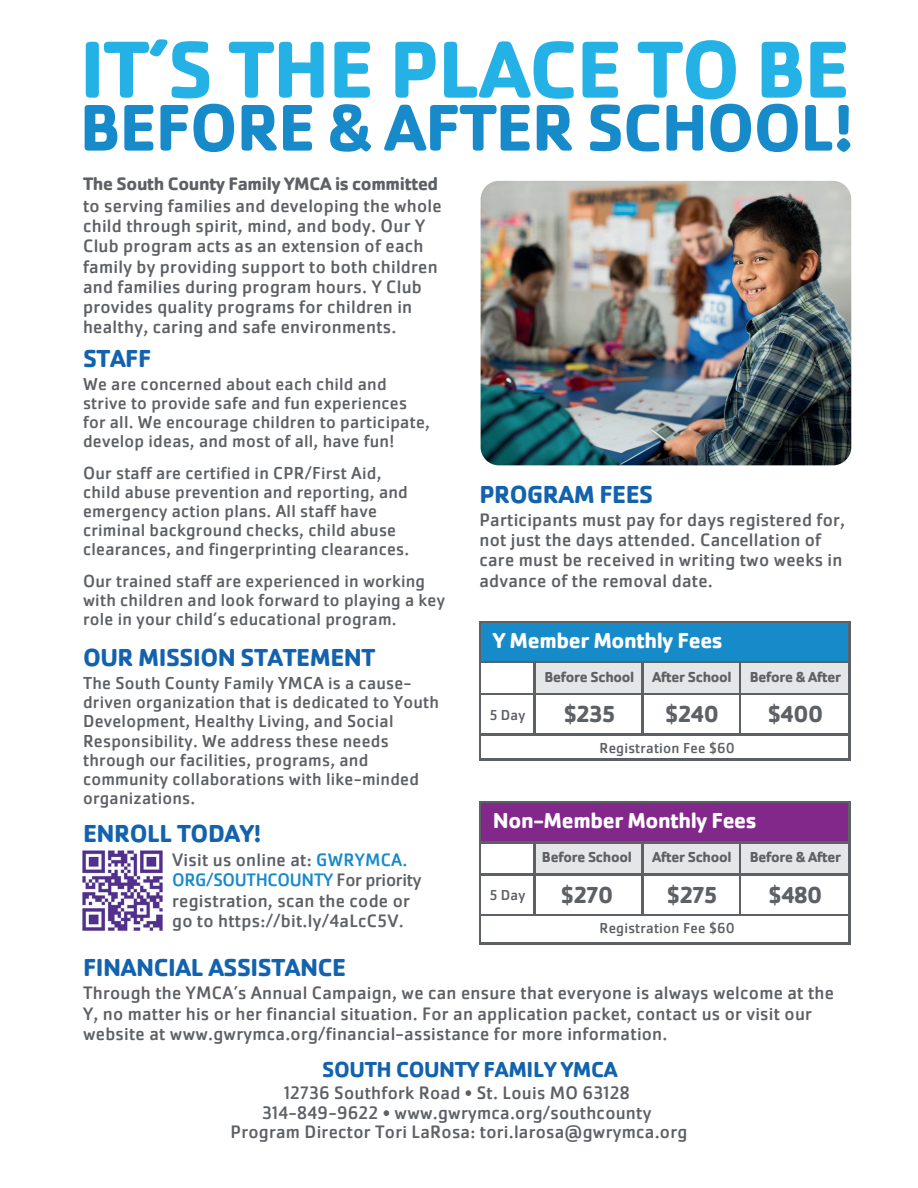
<style>
.page{position:relative;width:918px;height:1188px;background:#fff}
.page>*{position:absolute;margin:0;border:0;box-sizing:border-box;transform-origin:0 0}
.t1{font:700 83.7px "Cachet Pro";letter-spacing:-.015em;color:#24b2e6}
.t2{font:700 68.25px "Cachet Pro";letter-spacing:-.015em;color:#178aca}
.t3{font:700 25.5px "Cachet Pro";letter-spacing:-.015em;color:#1362ad}
.t4{font:700 24px "Cachet Pro";letter-spacing:-.015em;color:#5d6064}
.t5{font:700 22.5px "Cachet Pro";letter-spacing:-.015em;color:#fff}
.t6{font:700 22.5px "Cachet Pro";letter-spacing:-.015em;color:#1362ad}
.t7{font:18.75px/20.2px "Cachet Pro";letter-spacing:.015em;color:#5d6064}
.t8{font:700 18.75px "Cachet Pro";letter-spacing:-.015em;color:#5d6064}
.t9{font:18px/19.2px "Cachet Pro";letter-spacing:.015em;color:#5d6064}
.t10{font:700 15px "Cachet Pro";letter-spacing:-.015em;color:#5d6064}
.t11{font:15px "Cachet Pro";letter-spacing:.015em;color:#5d6064}
.s1{color:#178aca}
</style>
<div class="page">
<div style="left:480px;top:802px;width:369px;height:40px;background:#82288b"></div>
<svg style="left:535px;top:843px;width:314px;height:31px"></svg>
<hr style="left:479px;top:801px;width:56px;height:2px;background:#5d6064">
<hr style="left:479px;top:803px;width:2px;height:39px;background:#5d6064">
<hr style="left:535px;top:801px;width:108px;height:2px;background:#5d6064">
<hr style="left:643px;top:801px;width:97px;height:2px;background:#5d6064">
<hr style="left:740px;top:801px;width:110px;height:2px;background:#5d6064">
<hr style="left:849px;top:803px;width:1px;height:39px;background:#5d6064">
<hr style="left:479px;top:842px;width:56px;height:1px;background:#5d6064">
<hr style="left:535px;top:842px;width:108px;height:1px;background:#5d6064">
<hr style="left:643px;top:842px;width:97px;height:1px;background:#5d6064">
<hr style="left:740px;top:842px;width:110px;height:1px;background:#5d6064">
<hr style="left:479px;top:843px;width:2px;height:31px;background:#5d6064">
<hr style="left:479px;top:875px;width:2px;height:39px;background:#5d6064">
<hr style="left:479px;top:914px;width:56px;height:2px;background:#5d6064">
<hr style="left:479px;top:916px;width:2px;height:27px;background:#5d6064">
<hr style="left:643px;top:914px;width:97px;height:2px;background:#5d6064">
<hr style="left:479px;top:943px;width:56px;height:1px;background:#5d6064">
<hr style="left:535px;top:943px;width:108px;height:1px;background:#5d6064">
<hr style="left:643px;top:943px;width:97px;height:1px;background:#5d6064">
<hr style="left:740px;top:943px;width:110px;height:1px;background:#5d6064">
<hr style="left:479px;top:874px;width:56px;height:1px;background:#5d6064">
<hr style="left:535px;top:874px;width:108px;height:1px;background:#5d6064">
<hr style="left:643px;top:874px;width:97px;height:1px;background:#5d6064">
<hr style="left:740px;top:874px;width:110px;height:1px;background:#5d6064">
<hr style="left:534px;top:843px;width:1px;height:31px;background:#5d6064">
<hr style="left:642px;top:843px;width:1px;height:31px;background:#5d6064">
<hr style="left:534px;top:875px;width:1px;height:39px;background:#5d6064">
<hr style="left:642px;top:875px;width:1px;height:39px;background:#5d6064">
<hr style="left:535px;top:914px;width:108px;height:2px;background:#5d6064">
<hr style="left:739px;top:843px;width:2px;height:31px;background:#5d6064">
<hr style="left:849px;top:843px;width:1px;height:31px;background:#5d6064">
<hr style="left:739px;top:875px;width:2px;height:39px;background:#5d6064">
<hr style="left:849px;top:875px;width:1px;height:39px;background:#5d6064">
<hr style="left:740px;top:914px;width:110px;height:2px;background:#5d6064">
<svg style="left:849px;top:916px;width:1px;height:27px"></svg>
<div style="left:480px;top:622px;width:369px;height:40px;background:#178aca"></div>
<div style="left:535px;top:663px;width:314px;height:30px;background:#e4e6e7"></div>
<hr style="left:479px;top:695px;width:2px;height:39px;background:#5d6064">
<hr style="left:479px;top:734px;width:56px;height:1px;background:#5d6064">
<hr style="left:479px;top:735px;width:2px;height:24px;background:#5d6064">
<hr style="left:643px;top:734px;width:97px;height:1px;background:#5d6064">
<hr style="left:479px;top:759px;width:56px;height:1px;background:#5d6064">
<hr style="left:535px;top:759px;width:108px;height:1px;background:#5d6064">
<hr style="left:643px;top:759px;width:97px;height:1px;background:#5d6064">
<hr style="left:740px;top:759px;width:110px;height:1px;background:#5d6064">
<hr style="left:479px;top:621px;width:56px;height:1px;background:#5d6064">
<hr style="left:479px;top:622px;width:2px;height:39px;background:#5d6064">
<hr style="left:535px;top:621px;width:108px;height:1px;background:#5d6064">
<hr style="left:643px;top:621px;width:97px;height:1px;background:#5d6064">
<hr style="left:740px;top:621px;width:110px;height:1px;background:#5d6064">
<hr style="left:849px;top:622px;width:1px;height:39px;background:#5d6064">
<hr style="left:479px;top:661px;width:56px;height:2px;background:#5d6064">
<hr style="left:535px;top:661px;width:108px;height:2px;background:#5d6064">
<hr style="left:643px;top:661px;width:97px;height:2px;background:#5d6064">
<hr style="left:740px;top:661px;width:110px;height:2px;background:#5d6064">
<hr style="left:479px;top:663px;width:2px;height:30px;background:#5d6064">
<hr style="left:479px;top:693px;width:56px;height:2px;background:#5d6064">
<hr style="left:535px;top:693px;width:108px;height:2px;background:#5d6064">
<hr style="left:643px;top:693px;width:97px;height:2px;background:#5d6064">
<hr style="left:740px;top:693px;width:110px;height:2px;background:#5d6064">
<hr style="left:534px;top:663px;width:1px;height:30px;background:#5d6064">
<hr style="left:642px;top:663px;width:1px;height:30px;background:#5d6064">
<hr style="left:534px;top:695px;width:1px;height:39px;background:#5d6064">
<hr style="left:642px;top:695px;width:1px;height:39px;background:#5d6064">
<hr style="left:535px;top:734px;width:108px;height:1px;background:#5d6064">
<hr style="left:739px;top:663px;width:2px;height:30px;background:#5d6064">
<hr style="left:849px;top:663px;width:1px;height:30px;background:#5d6064">
<hr style="left:739px;top:695px;width:2px;height:39px;background:#5d6064">
<hr style="left:849px;top:695px;width:1px;height:39px;background:#5d6064">
<hr style="left:740px;top:734px;width:110px;height:1px;background:#5d6064">
<svg style="left:849px;top:735px;width:1px;height:24px"></svg>
<img style="left:481px;top:181px;width:370px;height:284px;border-radius:18px">
<img style="left:82px;top:850px;width:81px;height:81px">
<h1 class="t1" style="left:80px;top:18px;width:772px">IT’S THE PLACE TO BE</h1>
<h2 class="t2" style="left:80px;top:85px;width:776px">BEFORE &amp; AFTER SCHOOL!</h2>
<p class="t8" style="left:83px;top:172px;width:357px">The South County Family YMCA is committed</p>
<p class="t7" style="left:83px;top:196px;width:360px">to serving families and developing the whole child through spirit, mind, and body. Our Y Club program acts as an extension of each family by providing support to both children and families during program hours. Y Club provides quality programs for children in healthy, caring and safe environments.</p>
<h3 class="t3" style="left:83px;top:343px;width:70px">STAFF</h3>
<p class="t9" style="left:83px;top:375px;width:348px">We are concerned about each child and strive to provide safe and fun experiences for all. We encourage children to participate, develop ideas, and most of all, have fun!</p>
<p class="t9" style="left:83px;top:463px;width:328px">Our staff are certified in CPR/First Aid, child abuse prevention and reporting, and emergency action plans. All staff have criminal background checks, child abuse clearances, and fingerprinting clearances.</p>
<p class="t9" style="left:83px;top:571px;width:364px">Our trained staff are experienced in working with children and look forward to playing a key role in your child’s educational program.</p>
<h3 class="t3" style="left:83px;top:642px;width:294px">OUR MISSION STATEMENT</h3>
<p class="t9" style="left:83px;top:674px;width:358px">The South County Family YMCA is a cause&shy;driven organization that is dedicated to Youth Development, Healthy Living, and Social Responsibility. We address these needs through our facilities, programs, and community collaborations with like-minded organizations.</p>
<h3 class="t3" style="left:83px;top:818px;width:180px">ENROLL TODAY!</h3>
<p class="t7" style="left:172px;top:850px;width:251px">Visit us online at: <span class="s1">GWRYMCA.<br>ORG/SOUTHCOUNTY</span> For priority registration, scan the code or go to https://bit.ly/4aLcC5V.</p>
<h3 class="t3" style="left:83px;top:952px;width:265px">FINANCIAL ASSISTANCE</h3>
<h3 class="t3" style="left:479px;top:479px;width:175px">PROGRAM FEES</h3>
<p class="t7" style="left:479px;top:510px;width:367px">Participants must pay for days registered for, not just the days attended. Cancellation of care must be received in writing two weeks in advance of the removal date.</p>
<p class="t5" style="left:493px;top:626px;width:231px">Y Member Monthly Fees</p>
<p class="t10" style="left:544px;top:668px;width:92px">Before School</p>
<p class="t4" style="left:564px;top:699px;width:53px">$235</p>
<p class="t10" style="left:652px;top:668px;width:81px">After School</p>
<p class="t4" style="left:665px;top:699px;width:55px">$240</p>
<p class="t10" style="left:750px;top:668px;width:93px">Before &amp; After</p>
<p class="t11" style="left:490px;top:706px;width:37px">5 Day</p>
<p class="t4" style="left:768px;top:699px;width:57px">$400</p>
<p class="t11" style="left:600px;top:739px;width:137px">Registration Fee $60</p>
<p class="t5" style="left:493px;top:807px;width:265px">Non-Member Monthly Fees</p>
<p class="t10" style="left:542px;top:848px;width:92px">Before School</p>
<p class="t4" style="left:561px;top:880px;width:54px">$270</p>
<p class="t10" style="left:652px;top:848px;width:81px">After School</p>
<p class="t4" style="left:667px;top:880px;width:52px">$275</p>
<p class="t10" style="left:750px;top:848px;width:93px">Before &amp; After</p>
<p class="t4" style="left:769px;top:880px;width:55px">$480</p>
<p class="t11" style="left:490px;top:886px;width:37px">5 Day</p>
<p class="t11" style="left:600px;top:920px;width:137px">Registration Fee $60</p>
<p class="t7" style="left:83px;top:983px;width:753px">Through the YMCA’s Annual Campaign, we can ensure that everyone is always welcome at the<br>Y, no matter his or her financial situation. For an application packet, contact us or visit our website at www.gwrymca.org/financial-assistance for more information.</p>
<p class="t6" style="left:322px;top:1055px;width:297px">SOUTH COUNTY FAMILY YMCA</p>
<p class="t7" style="left:231px;top:1084px;width:458px;line-height:19.2px;text-align:center">12736 Southfork Road • St. Louis MO 63128<br>314-849-9622 • www.gwrymca.org/southcounty<br>Program Director Tori LaRosa: tori.larosa@gwrymca.org</p>
</div>
